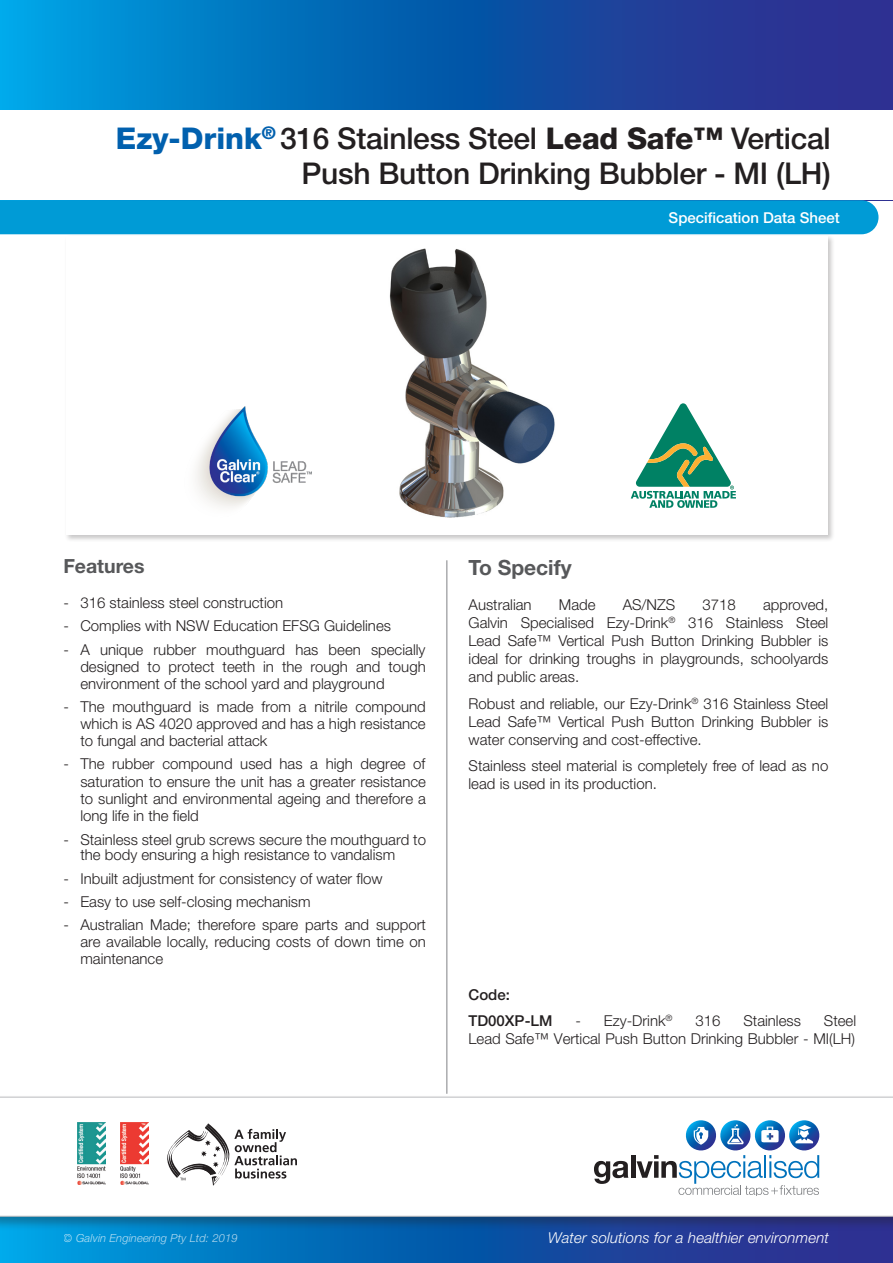
<style>
.page{position:relative;width:893px;height:1263px;background:#fff}
.page>*{position:absolute;margin:0;border:0;box-sizing:border-box;transform-origin:0 0}
.Main_Copy_-_No_Bulle{font:500 30px/35.5px "Helvetica Neue LT Std";letter-spacing:-.01em;color:#231f20;text-align:right}
.Sideways_Headers{font:700 21px "Helvetica Neue LT Std";color:#57585a}
.GE_Sideways_Headers{font:700 19.5px "Helvetica Neue LT Std";color:#57585a}
.Main_Copy_-_No_Bulle-2{font:300 15px/18px "Helvetica Neue LT Std";color:#231f20;text-align:justify}
.t1{font:italic 300 15px "Helvetica Neue LT Std";letter-spacing:.01em;color:#fff}
.t2{font:500 15px "Helvetica Neue LT Std";color:#fff}
.Main_Copy_-_No_Bulle-3{font:500 15px/26.5px "Helvetica Neue LT Std";color:#231f20}
.t3{font:italic 300 11.25px "Helvetica Neue LT Std";letter-spacing:.01em;color:#fff}
.s1{font-weight:800;color:#0160ae}
.s2{font-weight:800}
</style>
<div class="page">
<svg style="left:0;top:1231px;width:893px;height:32px;background:#0f5eaf"></svg>
<div style="left:0;top:1095px;width:893px;height:136px;background:#231f20;opacity:.35"></div>
<svg style="left:0;top:1097px;width:893px;height:119px"></svg>
<svg style="left:0;top:0;width:893px;height:110px;background:#0f5eaf"></svg>
<div style="left:0;top:200px;width:878px;height:34px;background:#009bd6"></div>
<svg style="left:594px;top:1161px;width:34px;height:23px"></svg>
<hr style="left:631px;top:1155px;width:4px;height:23px;background:#231f20">
<svg style="left:637px;top:1120px;width:184px;height:76px"></svg>
<svg style="left:167px;top:1123px;width:130px;height:63px"></svg>
<img style="left:121px;top:1123px;width:28px;height:62px">
<img style="left:78px;top:1123px;width:27px;height:61px">
<hr style="left:446px;top:560px;width:1px;height:534px;background:#808285">
<div style="left:65px;top:234px;width:770px;height:308px;background:#231f20;opacity:.25"></div>
<div style="left:66px;top:236px;width:761px;height:299px;background:#fff"></div>
<img style="left:389px;top:248px;width:166px;height:270px">
<img style="left:196px;top:406px;width:115px;height:101px">
<svg style="left:630px;top:403px;width:106px;height:105px"></svg>
<p class="Main_Copy_-_No_Bulle" style="left:116px;top:120px;width:716px"><span class="s1">Ezy-Drink</span><sup>®</sup> 316 Stainless Steel <span class="s2">Lead Safe™</span> Vertical<br>Push Button Drinking Bubbler - MI (LH)</p>
<p class="t2" style="left:669px;top:208px;width:173px">Specification Data Sheet</p>
<p class="GE_Sideways_Headers" style="left:63px;top:554px;width:83px">Features</p>
<p class="Main_Copy_-_No_Bulle-2" style="left:63px;top:594px;width:221px">- 316 stainless steel construction</p>
<p class="Main_Copy_-_No_Bulle-2" style="left:63px;top:616px;width:329px">- Complies with NSW Education EFSG Guidelines</p>
<p class="Main_Copy_-_No_Bulle-2" style="left:80px;top:641px;width:347px;line-height:17px;text-indent:-17px">- A unique rubber mouthguard has been specially designed to protect teeth in the rough and tough environment of the school yard and playground</p>
<p class="Main_Copy_-_No_Bulle-2" style="left:80px;top:698px;width:347px;line-height:17px;text-indent:-17px">- The mouthguard is made from a nitrile compound which is AS 4020 approved and has a high resistance to fungal and bacterial attack</p>
<p class="Main_Copy_-_No_Bulle-2" style="left:80px;top:755px;width:347px;line-height:17.2px;text-indent:-17px">- The rubber compound used has a high degree of saturation to ensure the unit has a greater resistance to sunlight and environmental ageing and therefore a long life in the field</p>
<p class="Main_Copy_-_No_Bulle-2" style="left:80px;top:831px;width:347px;line-height:15.9px;text-indent:-17px">- Stainless steel grub screws secure the mouthguard to the body ensuring a high resistance to vandalism</p>
<p class="Main_Copy_-_No_Bulle-2" style="left:63px;top:869px;width:321px">- Inbuilt adjustment for consistency of water flow</p>
<p class="Main_Copy_-_No_Bulle-2" style="left:63px;top:892px;width:249px">- Easy to use self-closing mechanism</p>
<p class="Main_Copy_-_No_Bulle-2" style="left:80px;top:916px;width:347px;line-height:17px;text-indent:-17px">- Australian Made; therefore spare parts and support are available locally, reducing costs of down time on maintenance</p>
<p class="Sideways_Headers" style="left:469px;top:555px;width:105px">To Specify</p>
<p class="Main_Copy_-_No_Bulle-2" style="left:469px;top:596px;width:65px">Australian</p>
<p class="Main_Copy_-_No_Bulle-2" style="left:559px;top:596px;width:38px">Made</p>
<p class="Main_Copy_-_No_Bulle-2" style="left:623px;top:596px;width:54px">AS/NZS</p>
<p class="Main_Copy_-_No_Bulle-2" style="left:702px;top:596px;width:35px">3718</p>
<p class="Main_Copy_-_No_Bulle-2" style="left:469px;top:596px;width:361px;text-indent:294px">approved, Galvin Specialised Ezy-Drink<sup>®</sup> 316 Stainless Steel Lead Safe™ Vertical Push Button Drinking Bubbler is ideal for drinking troughs in playgrounds, schoolyards and public areas.</p>
<p class="Main_Copy_-_No_Bulle-2" style="left:469px;top:694px;width:361px">Robust and reliable, our Ezy-Drink<sup>®</sup> 316 Stainless Steel Lead Safe™ Vertical Push Button Drinking Bubbler is water conserving and cost-effective.</p>
<p class="Main_Copy_-_No_Bulle-2" style="left:469px;top:757px;width:361px">Stainless steel material is completely free of lead as no lead is used in its production.</p>
<p class="Main_Copy_-_No_Bulle-3" style="left:468px;top:981px;width:85px">Code:<br>TD00XP-LM</p>
<p class="Main_Copy_-_No_Bulle-2" style="left:575px;top:1011px;width:99px">- Ezy-Drink<sup>®</sup></p>
<p class="Main_Copy_-_No_Bulle-2" style="left:695px;top:1011px;width:27px">316</p>
<p class="Main_Copy_-_No_Bulle-2" style="left:743px;top:1011px;width:59px">Stainless</p>
<p class="Main_Copy_-_No_Bulle-2" style="left:468px;top:1011px;width:389px;text-align:right">Steel<br>Lead Safe™ Vertical Push Button Drinking Bubbler - MI (LH)</p>
<p class="t3" style="left:64px;top:1231px;width:176px">© Galvin Engineering Pty Ltd: 2019</p>
<p class="t1" style="left:548px;top:1229px;width:282px">Water solutions for a healthier environment</p>
</div>
